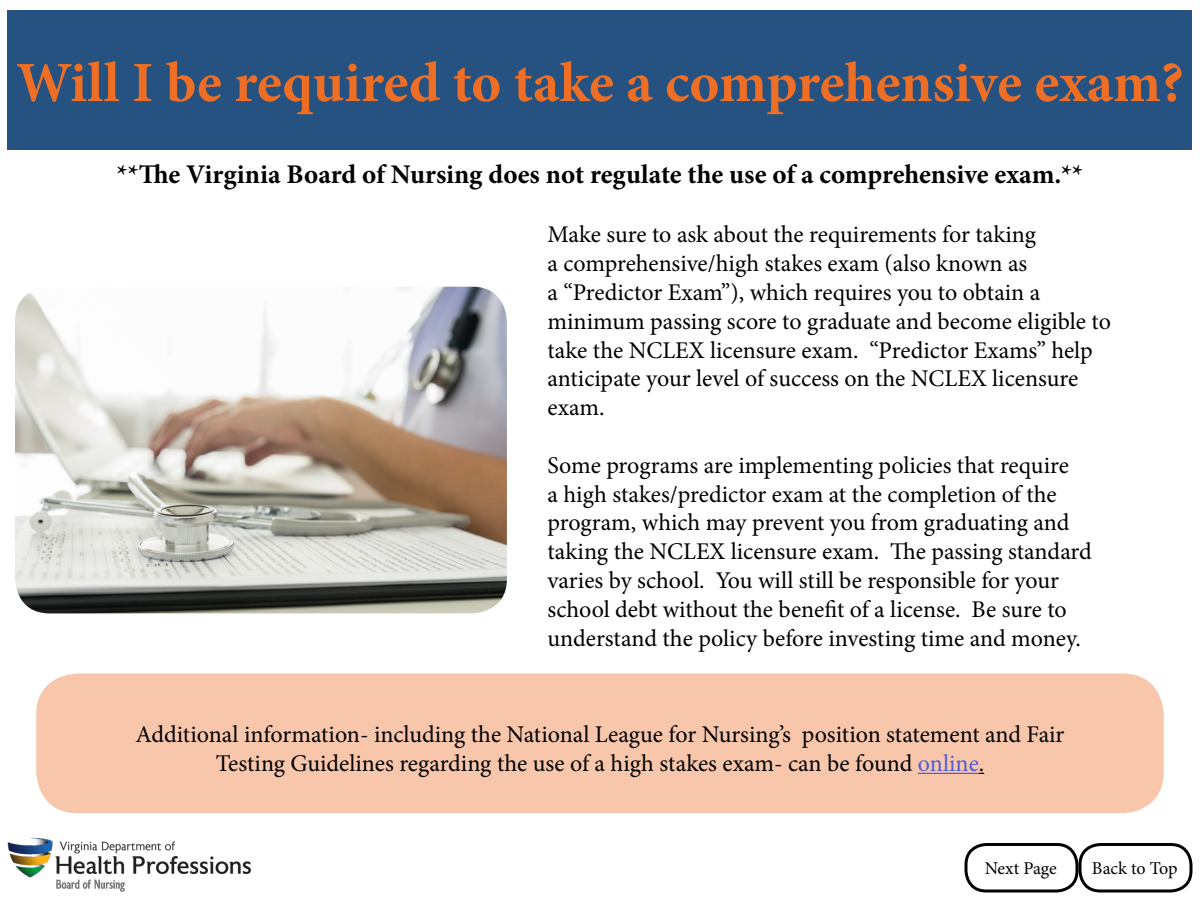
<style>
.page{position:relative;width:1200px;height:900px;background:#fff}
.page>*{position:absolute;margin:0;border:0;box-sizing:border-box;transform-origin:0 0}
.t1{font:700 57px "Minion Pro";color:#ed6e24}
.t2{font:700 27px "Minion Pro";color:#000}
.t3{font:24px/28.8px "Minion Pro";color:#000}
.t4{font:18px "Minion Pro";letter-spacing:-.005em;color:#000}
.s1{color:#4f5cd6}
</style>
<div class="page">
<div style="left:8px;top:10px;width:1184px;height:140px;background:#265282"></div>
<div style="left:36px;top:674px;width:1128px;height:139px;background:#f8c6aa;border-radius:41px"></div>
<hr style="left:918px;top:773px;width:61px;height:1px;background:#4f5cd6">
<div style="left:1078px;top:843px;width:114px;height:49px;border:3px solid #000;border-radius:20px"></div>
<div style="left:964px;top:843px;width:114px;height:49px;border:3px solid #000;border-radius:20px"></div>
<img style="left:15px;top:287px;width:492px;height:326px">
<img style="left:8px;top:837px;width:243px;height:55px">
<h1 class="t1" style="left:16px;top:43px;width:1169px">Will I be required to take a comprehensive exam?</h1>
<p class="t2" style="left:117px;top:156px;width:968px">**The Virginia Board of Nursing does not regulate the use of a comprehensive exam.**</p>
<p class="t3" style="left:548px;top:220px;width:565px">Make sure to ask about the requirements for taking<br>a comprehensive/high stakes exam (also known as<br>a “Predictor Exam”), which requires you to obtain a minimum passing score to graduate and become eligible to take the NCLEX licensure exam. “Predictor Exams” help anticipate your level of success on the NCLEX licensure exam.</p>
<p class="t3" style="left:548px;top:451px;width:546px">Some programs are implementing policies that require<br>a high stakes/predictor exam at the completion of the program, which may prevent you from graduating and taking the NCLEX licensure exam. The passing standard varies by school. You will still be responsible for your school debt without the benefit of a license. Be sure to understand the policy before investing time and money.</p>
<p class="t3" style="left:136px;top:720px;width:930px;text-align:center">Additional information- including the National League for Nursing’s position statement and Fair<br>Testing Guidelines regarding the use of a high stakes exam- can be found <span class="s1">online</span>.</p>
<p class="t4" style="left:985px;top:856px;width:74px">Next Page</p>
<p class="t4" style="left:1092px;top:856px;width:87px">Back to Top</p>
</div>
